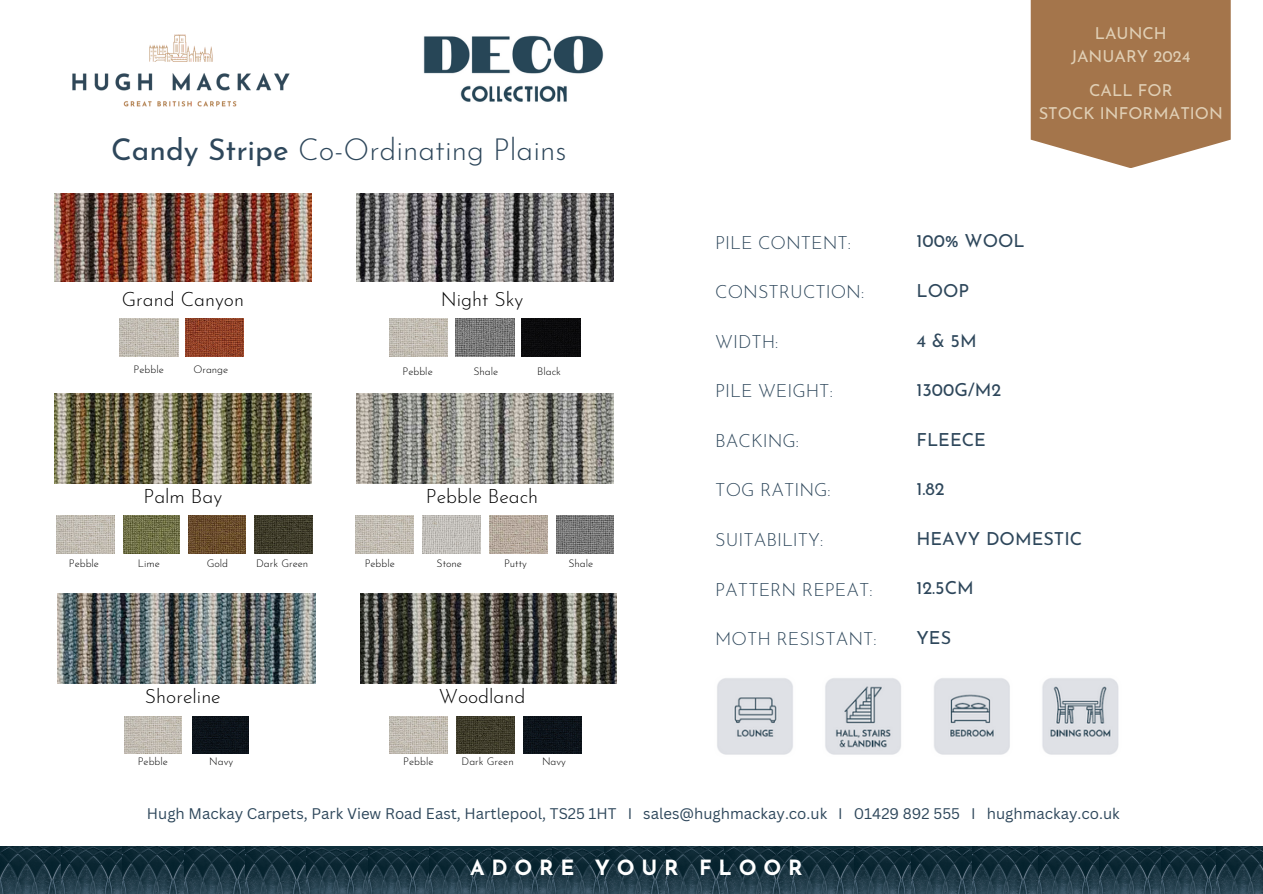
<style>
.page{position:relative;width:1263px;height:894px;background:#fff}
.page>*{position:absolute;margin:0;border:0;box-sizing:border-box;transform-origin:0 0}
.t1{font:300 30px "Josefin Sans";color:#2e475b}
.t2{font:700 21px "Josefin Sans";letter-spacing:.325em;color:#fff}
.t3{font:300 19.5px "Josefin Sans";color:#000}
.t4{font:300 18px "Josefin Sans";color:#2e475b}
.t5{font:18px "Josefin Sans";color:#2e475b}
.t6{font:16.5px/22.5px "Josefin Sans";color:#e0cfb5;text-align:center}
.t7{font:15px "Canva Sans";color:#2e475b}
.t8{font:300 10.5px "Josefin Sans";color:#000}
.s1{font-weight:400}
</style>
<div class="page">
<img style="left:717px;top:678px;width:402px;height:77px">
<svg style="left:1031px;top:0;width:200px;height:168px;background:#ab805a"></svg>
<img style="left:0;top:846px;width:61px;height:47px">
<img style="left:72px;top:34px;width:218px;height:73px">
<img style="left:423px;top:35px;width:181px;height:67px">
<img style="left:61px;top:846px;width:62px;height:47px">
<img style="left:123px;top:846px;width:61px;height:47px">
<img style="left:184px;top:846px;width:62px;height:47px">
<img style="left:246px;top:846px;width:61px;height:47px">
<img style="left:307px;top:846px;width:297px;height:47px">
<img style="left:604px;top:846px;width:62px;height:47px">
<img style="left:666px;top:846px;width:59px;height:47px">
<img style="left:725px;top:846px;width:68px;height:47px">
<img style="left:793px;top:846px;width:61px;height:47px">
<img style="left:854px;top:846px;width:57px;height:47px">
<img style="left:911px;top:846px;width:61px;height:47px">
<img style="left:972px;top:846px;width:66px;height:47px">
<img style="left:1038px;top:846px;width:62px;height:47px">
<img style="left:1100px;top:846px;width:61px;height:47px">
<img style="left:1161px;top:846px;width:56px;height:47px">
<img style="left:1217px;top:846px;width:46px;height:47px">
<img style="left:54px;top:193px;width:258px;height:88px">
<img style="left:357px;top:193px;width:256px;height:88px">
<img style="left:58px;top:593px;width:257px;height:90px">
<img style="left:360px;top:593px;width:257px;height:90px">
<img style="left:54px;top:393px;width:258px;height:90px">
<img style="left:357px;top:393px;width:256px;height:90px">
<img style="left:119px;top:318px;width:59px;height:39px">
<img style="left:186px;top:318px;width:57px;height:39px">
<img style="left:389px;top:318px;width:59px;height:39px">
<img style="left:455px;top:318px;width:59px;height:39px">
<div style="left:522px;top:318px;width:58px;height:39px;background:#0b0b0d"></div>
<img style="left:57px;top:515px;width:57px;height:38px">
<img style="left:123px;top:515px;width:56px;height:38px">
<img style="left:188px;top:515px;width:58px;height:38px">
<img style="left:255px;top:515px;width:57px;height:38px">
<img style="left:356px;top:515px;width:57px;height:38px">
<img style="left:422px;top:515px;width:59px;height:38px">
<img style="left:490px;top:515px;width:57px;height:38px">
<img style="left:556px;top:515px;width:57px;height:38px">
<img style="left:124px;top:716px;width:57px;height:37px">
<img style="left:193px;top:716px;width:56px;height:37px">
<img style="left:389px;top:716px;width:59px;height:37px">
<img style="left:457px;top:716px;width:57px;height:37px">
<img style="left:523px;top:716px;width:58px;height:37px">
<h4 class="t1" style="left:111px;top:137px;width:457px"><span class="s1">Candy Stripe</span> Co-Ordinating Plains</h4>
<p class="t3" style="left:122px;top:291px;width:124px">Grand Canyon</p>
<h6 class="t3" style="left:441px;top:291px;width:84px">Night Sky</h6>
<p class="t8" style="left:134px;top:365px;width:32px">Pebble</p>
<p class="t8" style="left:193px;top:365px;width:36px">Orange</p>
<p class="t8" style="left:403px;top:367px;width:32px">Pebble</p>
<p class="t8" style="left:473px;top:367px;width:26px">Shale</p>
<p class="t8" style="left:537px;top:367px;width:25px">Black</p>
<p class="t3" style="left:144px;top:488px;width:80px">Palm Bay</p>
<p class="t3" style="left:426px;top:488px;width:114px">Pebble Beach</p>
<p class="t8" style="left:69px;top:559px;width:32px">Pebble</p>
<p class="t8" style="left:138px;top:559px;width:24px">Lime</p>
<p class="t8" style="left:207px;top:559px;width:23px">Gold</p>
<p class="t8" style="left:256px;top:559px;width:54px">Dark Green</p>
<p class="t8" style="left:365px;top:559px;width:32px">Pebble</p>
<p class="t8" style="left:437px;top:559px;width:27px">Stone</p>
<p class="t8" style="left:504px;top:559px;width:24px">Putty</p>
<p class="t8" style="left:568px;top:559px;width:26px">Shale</p>
<p class="t3" style="left:145px;top:688px;width:77px">Shoreline</p>
<p class="t3" style="left:439px;top:688px;width:88px">Woodland</p>
<p class="t8" style="left:138px;top:756px;width:32px">Pebble</p>
<p class="t8" style="left:209px;top:756px;width:26px">Navy</p>
<p class="t8" style="left:403px;top:756px;width:32px">Pebble</p>
<p class="t8" style="left:462px;top:756px;width:54px">Dark Green</p>
<h2 class="t8" style="left:542px;top:756px;width:26px">Navy</h2>
<h4 class="t6" style="left:1071px;top:24px;width:121px">LAUNCH<br>JANUARY 2024</h4>
<h4 class="t6" style="left:1039px;top:81px;width:186px">CALL FOR<br>STOCK INFORMATION</h4>
<p class="t4" style="left:715px;top:235px;width:137px">PILE CONTENT:</p>
<p class="t4" style="left:715px;top:285px;width:150px">CONSTRUCTION:</p>
<p class="t4" style="left:715px;top:334px;width:65px">WIDTH:</p>
<p class="t4" style="left:715px;top:384px;width:119px">PILE WEIGHT:</p>
<h4 class="t4" style="left:715px;top:433px;width:85px">BACKING:</h4>
<h4 class="t4" style="left:715px;top:483px;width:117px">TOG RATING:</h4>
<h4 class="t4" style="left:715px;top:532px;width:110px">SUITABILITY:</h4>
<h4 class="t4" style="left:715px;top:582px;width:159px">PATTERN REPEAT:</h4>
<h4 class="t4" style="left:715px;top:631px;width:163px">MOTH RESISTANT:</h4>
<h5 class="t5" style="left:916px;top:234px;width:110px">100% WOOL</h5>
<h4 class="t5" style="left:916px;top:283px;width:54px">LOOP</h4>
<h4 class="t5" style="left:916px;top:333px;width:62px">4&amp;5M</h4>
<h4 class="t5" style="left:916px;top:382px;width:86px">1300G/M2</h4>
<h4 class="t5" style="left:916px;top:432px;width:71px">FLEECE</h4>
<h4 class="t5" style="left:916px;top:481px;width:30px">1.82</h4>
<h4 class="t5" style="left:916px;top:531px;width:167px">HEAVY DOMESTIC</h4>
<h4 class="t5" style="left:916px;top:580px;width:59px">12.5CM</h4>
<h4 class="t5" style="left:916px;top:630px;width:36px">YES</h4>
<p class="t7" style="left:147px;top:802px;width:974px">Hugh Mackay Carpets, Park View Road East, Hartlepool, TS25 1HT I sales@hughmackay.co.uk I 01429 892 555 I hughmackay.co.uk</p>
<h4 class="t2" style="left:470px;top:858px;width:334px">ADORE YOUR FLOOR</h4>
</div>
